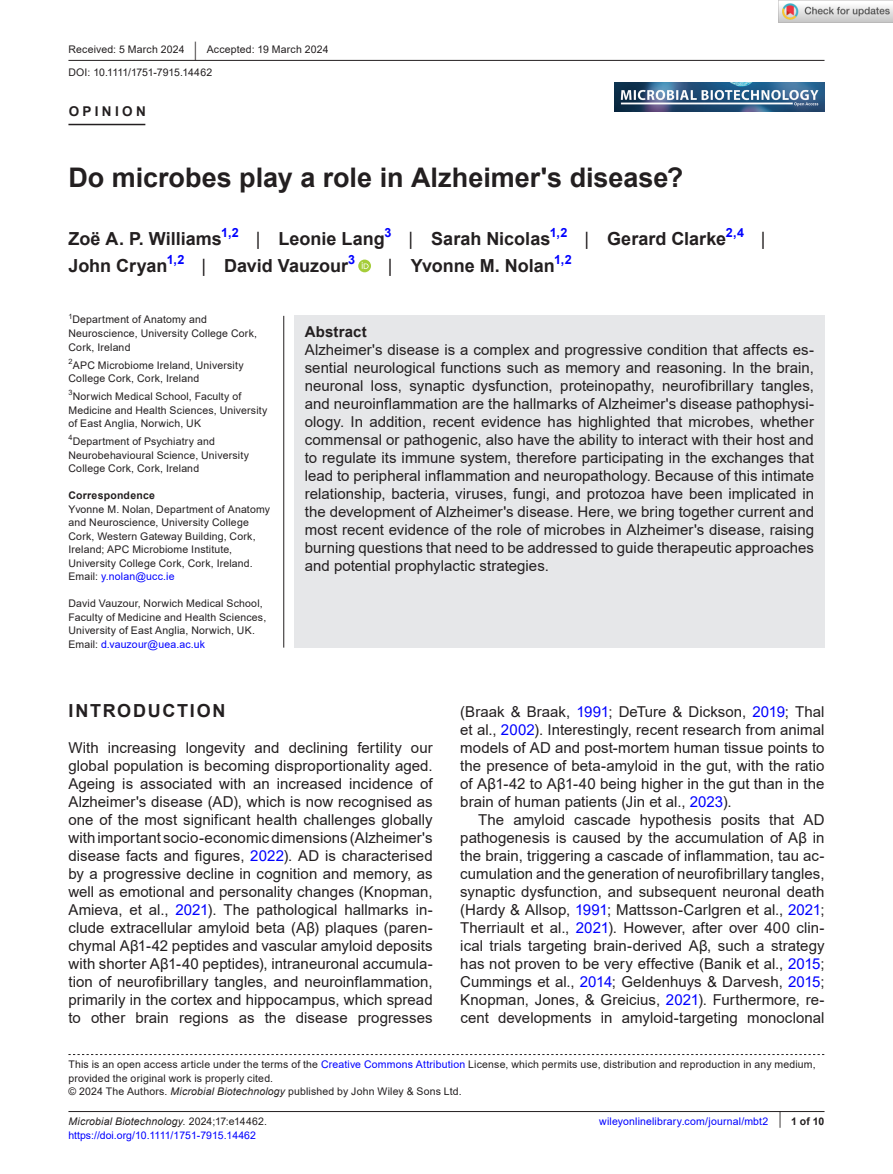
<style>
.page{position:relative;width:893px;height:1174px;background:#fff}
.page>*{position:absolute;margin:0;border:0;box-sizing:border-box;transform-origin:0 0}
.t1{font:700 27px "Arial";color:#231f20}
.t2{font:700 18px "Arial";color:#231f20}
.t3{font:700 18px "Arial";letter-spacing:.095em;color:#231f20}
.t4{font:18px "Arial";color:#231f20}
.t5{font:15px/18px "Arial";letter-spacing:.005em;color:#231f20;text-align:justify}
.t6{font:700 15px "Arial";letter-spacing:.01em;color:#231f20}
.t7{font:700 13.5px "Arial";letter-spacing:.25em;color:#231f20}
.t8{font:700 12.6px "Arial";color:#00f}
.t9{font:10.5px/13.5px "Arial";letter-spacing:.015em;color:#231f20}
.t10{font:10.5px "Arial";letter-spacing:.01em;color:#00f}
.t11{font:italic 10.5px "Arial";letter-spacing:.015em;color:#231f20}
.t12{font:700 10.5px "Arial";letter-spacing:.02em;color:#231f20}
.s1{font-size:19.5px}
.s2{font-weight:400}
.s3{color:#00f}
.s4{font-family:"Arial Unicode MS"}
.s5{font-style:italic}
.s6{font-style:normal}
.s7{font-weight:400;font-size:17.4px}
</style>
<div class="page">
<hr style="left:68px;top:1111px;width:756px;height:1px;background:#231f20">
<img style="left:614px;top:82px;width:210px;height:30px">
<hr style="left:68px;top:60px;width:756px;height:1px;background:#231f20">
<hr style="left:68px;top:124px;width:77px;height:1px;background:#231f20">
<svg style="left:358px;top:259px;width:13px;height:13px"></svg>
<svg style="left:362px;top:262px;width:7px;height:7px"></svg>
<svg style="left:68px;top:1054px;width:756px;height:1px"></svg>
<hr style="left:283px;top:316px;width:1px;height:331px;background:#231f20">
<div style="left:294px;top:316px;width:530px;height:266px;background:#e6e7e9"></div>
<div style="left:294px;top:581px;width:530px;height:66px;background:#e6e7e9"></div>
<img style="left:779px;top:0;width:114px;height:23px">
<p class="t9" style="left:68px;top:38px;width:262px;line-height:22.5px">Received: 5 March 2024 <span class="s1">|</span> Accepted: 19 March 2024<br>DOI: 10.1111/1751-7915.14462</p>
<p class="t7" style="left:69px;top:102px;width:79px">OPINION</p>
<h1 class="t1" style="left:68px;top:158px;width:616px">Do microbes play a role in Alzheimer's disease?</h1>
<p class="t2" style="left:68px;top:226px;width:155px">Zoë A. P. Williams</p>
<p class="t8" style="left:221px;top:224px;width:19px">1,2</p>
<p class="t2" style="left:256px;top:226px;width:130px"><span class="s2">|</span> Leonie Lang</p>
<p class="t8" style="left:385px;top:224px;width:9px">3</p>
<p class="t2" style="left:409px;top:226px;width:143px"><span class="s2">|</span> Sarah Nicolas</p>
<p class="t8" style="left:550px;top:224px;width:19px">1,2</p>
<p class="t2" style="left:584px;top:226px;width:143px"><span class="s2">|</span> Gerard Clarke</p>
<p class="t8" style="left:726px;top:224px;width:20px">2,4</p>
<p class="t4" style="left:761px;top:227px;width:6px">|</p>
<p class="t2" style="left:68px;top:253px;width:101px">John Cryan</p>
<p class="t8" style="left:167px;top:251px;width:19px">1,2</p>
<p class="t2" style="left:201px;top:253px;width:148px"><span class="s2">|</span> David Vauzour</p>
<p class="t8" style="left:348px;top:251px;width:9px">3</p>
<p class="t2" style="left:388px;top:253px;width:168px"><span class="s2">|</span> Yvonne M. Nolan</p>
<p class="t8" style="left:554px;top:251px;width:19px">1,2</p>
<p class="t9" style="left:68px;top:313px;width:190px"><sup>1</sup>Department of Anatomy and<br>Neuroscience, University College Cork,<br>Cork, Ireland</p>
<p class="t9" style="left:68px;top:358px;width:177px"><sup>2</sup>APC Microbiome Ireland, University<br>College Cork, Cork, Ireland</p>
<p class="t9" style="left:68px;top:389px;width:200px"><sup>3</sup>Norwich Medical School, Faculty of<br>Medicine and Health Sciences, University of East Anglia, Norwich, UK</p>
<p class="t9" style="left:68px;top:434px;width:182px"><sup>4</sup>Department of Psychiatry and<br>Neurobehavioural Science, University<br>College Cork, Cork, Ireland</p>
<p class="t12" style="left:68px;top:488px;width:88px">Correspondence</p>
<p class="t9" style="left:68px;top:502px;width:203px">Yvonne M. Nolan, Department of Anatomy and Neuroscience, University College Cork, Western Gateway Building, Cork, Ireland; APC Microbiome Institute, University College Cork, Cork, Ireland.<br>Email: <span class="s3">y.nolan@ucc.ie</span></p>
<p class="t9" style="left:68px;top:596px;width:199px">David Vauzour, Norwich Medical School, Faculty of Medicine and Health Sciences, University of East Anglia, Norwich, UK.<br>Email: <span class="s3">d.vauzour@uea.ac.uk</span></p>
<p class="t6" style="left:305px;top:321px;width:64px">Abstract</p>
<p class="t5" style="left:305px;top:341px;width:511px">Alzheimer's disease is a complex and progressive condition that affects es&shy;sential neurological functions such as memory and reasoning. In the brain, neuronal loss, synaptic dysfunction, proteinopathy, neurofibrillary tangles, and neuroinflammation are the hallmarks of Alzheimer's disease pathophysi&shy;ology. In addition, recent evidence has highlighted that microbes, whether commensal or pathogenic, also have the ability to interact with their host and to regulate its immune system, therefore participating in the exchanges that lead to peripheral inflammation and neuropathology. Because of this intimate relationship, bacteria, viruses, fungi, and protozoa have been implicated in the development of Alzheimer's disease. Here, we bring together current and most recent evidence of the role of microbes in Alzheimer's disease, raising burning questions that need to be addressed to guide therapeutic approaches and potential prophylactic strategies.</p>
<p class="t3" style="left:68px;top:698px;width:159px">INTRODUCTION</p>
<p class="t5" style="left:68px;top:739px;width:366px">With increasing longevity and declining fertility our global population is becoming disproportionality aged.<br>Ageing is associated with an increased incidence of Alzheimer's disease (AD), which is now recognised as one of the most significant health challenges globally with important socio-economic dimensions (Alzheimer's disease facts and figures, <span class="s3">2022</span>). AD is characterised by a progressive decline in cognition and memory, as well as emotional and personality changes (Knopman, Amieva, et al., <span class="s3">2021</span>). The pathological hallmarks in&shy;clude extracellular amyloid beta (A<span class="s4">β</span>) plaques (paren&shy;chymal A<span class="s4">β</span>1-42 peptides and vascular amyloid deposits with shorter A<span class="s4">β</span>1-40 peptides), intraneuronal accumula&shy;tion of neurofibrillary tangles, and neuroinflammation, primarily in the cortex and hippocampus, which spread to other brain regions as the disease progresses</p>
<p class="t5" style="left:460px;top:703px;width:366px">(Braak &amp; Braak, <span class="s3">1991</span>; DeTure &amp; Dickson, <span class="s3">2019</span>; Thal et al., <span class="s3">2002</span>). Interestingly, recent research from animal models of AD and post-mortem human tissue points to the presence of beta-amyloid in the gut, with the ratio of A<span class="s4">β</span>1-42 to A<span class="s4">β</span>1-40 being higher in the gut than in the brain of human patients (Jin et al., <span class="s3">2023</span>).</p>
<p class="t5" style="left:460px;top:811px;width:366px;text-indent:18px">The amyloid cascade hypothesis posits that AD pathogenesis is caused by the accumulation of A<span class="s4">β</span> in the brain, triggering a cascade of inflammation, tau ac&shy;cumulation and the generation of neurofibrillary tangles, synaptic dysfunction, and subsequent neuronal death (Hardy &amp; Allsop, <span class="s3">1991</span>; Mattsson-Carlgren et al., <span class="s3">2021</span>; Therriault et al., <span class="s3">2021</span>). However, after over 400 clin&shy;ical trials targeting brain-derived A<span class="s4">β</span>, such a strategy has not proven to be very effective (Banik et al., <span class="s3">2015</span>; Cummings et al., <span class="s3">2014</span>; Geldenhuys &amp; Darvesh, <span class="s3">2015</span>; Knopman, Jones, &amp; Greicius, <span class="s3">2021</span>). Furthermore, re&shy;cent developments in amyloid-targeting monoclonal</p>
<p class="t9" style="left:68px;top:1057px;width:749px">This is an open access article under the terms of the <span class="s3">Creative Commons Attribution</span> License, which permits use, distribution and reproduction in any medium, provided the original work is properly cited.<br>© 2024 The Authors. <span class="s5">Microbial Biotechnology</span> published by John Wiley &amp; Sons Ltd.</p>
<p class="t11" style="left:68px;top:1115px;width:200px">Microbial Biotechnology. <span class="s6">2024;17:e14462.</span></p>
<p class="t12" style="left:779px;top:1114px;width:47px"><span class="s7">|</span> 1 of 10</p>
<p class="t10" style="left:68px;top:1128px;width:189px">https://doi.org/10.1111/1751-7915.14462</p>
<p class="t10" style="left:599px;top:1114px;width:171px">wileyonlinelibrary.com/journal/mbt2</p>
</div>
